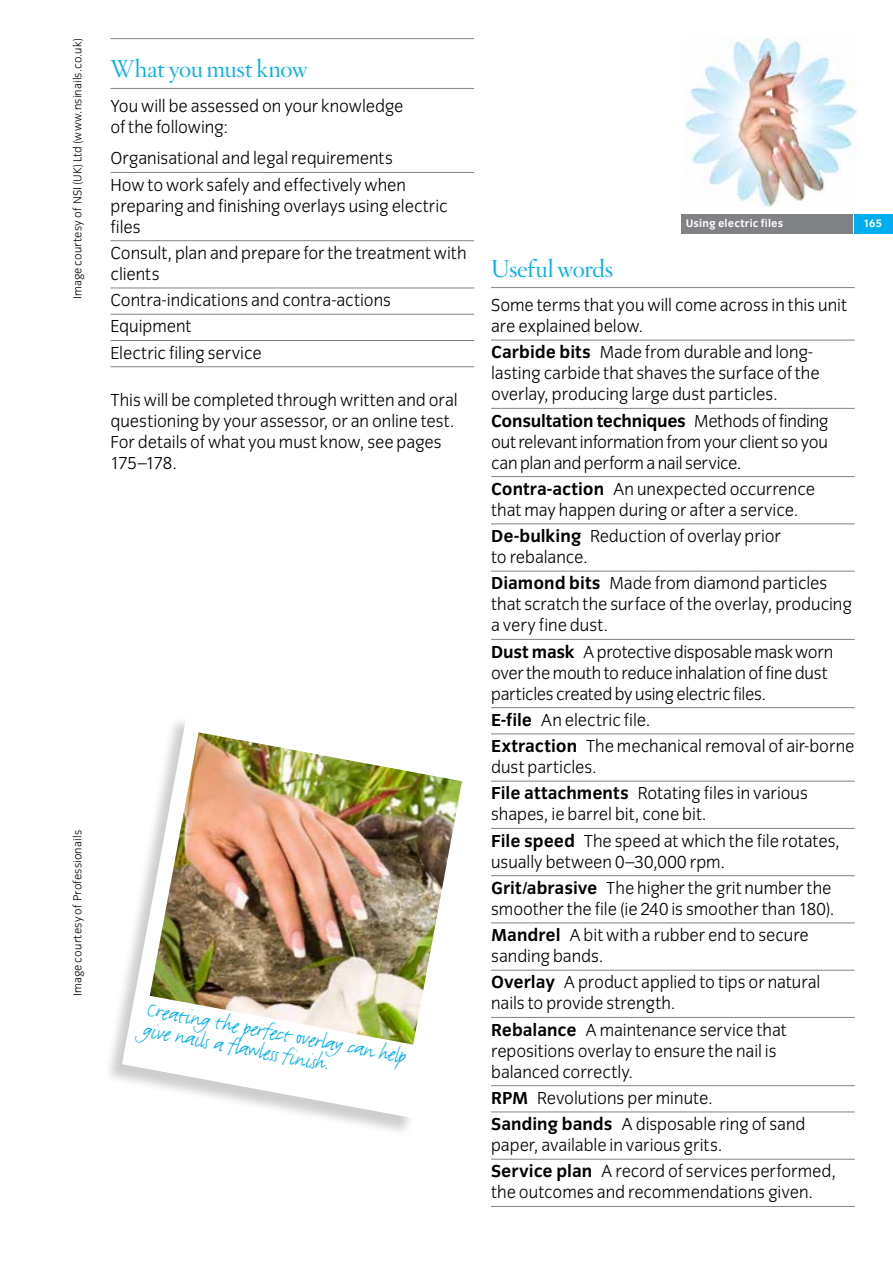
<style>
.page{position:relative;width:893px;height:1263px;background:#fff}
.page>*{position:absolute;margin:0;border:0;box-sizing:border-box;transform-origin:0 0}
.t1{font:24px/21.3px "Justlefthand";color:#00aeef}
.t2{font:24px "Hoefler Titling HTF Lt Roman";letter-spacing:-.015em;color:#00aeef}
.t3{font:300 18px/21px "Congress Sans";letter-spacing:-.005em;color:#000}
.t4{font:300 12px "Congress Sans";letter-spacing:.01em;color:#000}
.t5{font:700 11.25px "Congress Sans";letter-spacing:.015em;color:#fff}
.s1{font-weight:700}
</style>
<div class="page">
<div style="left:681px;top:215px;width:172px;height:19px;background:#808285"></div>
<div style="left:855px;top:215px;width:38px;height:19px;background:#00aeef"></div>
<img style="left:686px;top:37px;width:170px;height:169px">
<hr style="left:491px;top:287px;width:364px;height:1px;background:#808285">
<hr style="left:491px;top:340px;width:364px;height:1px;background:#808285">
<hr style="left:491px;top:408px;width:364px;height:1px;background:#808285">
<hr style="left:491px;top:476px;width:364px;height:1px;background:#808285">
<hr style="left:491px;top:523px;width:364px;height:1px;background:#808285">
<hr style="left:491px;top:571px;width:364px;height:1px;background:#808285">
<hr style="left:491px;top:639px;width:364px;height:1px;background:#808285">
<hr style="left:491px;top:707px;width:364px;height:1px;background:#808285">
<hr style="left:491px;top:733px;width:364px;height:1px;background:#808285">
<hr style="left:491px;top:781px;width:364px;height:1px;background:#808285">
<hr style="left:491px;top:828px;width:364px;height:1px;background:#808285">
<hr style="left:491px;top:875px;width:364px;height:1px;background:#808285">
<hr style="left:491px;top:922px;width:364px;height:1px;background:#808285">
<hr style="left:491px;top:970px;width:364px;height:1px;background:#808285">
<hr style="left:491px;top:1017px;width:364px;height:1px;background:#808285">
<hr style="left:491px;top:1085px;width:364px;height:1px;background:#808285">
<hr style="left:491px;top:1111px;width:364px;height:1px;background:#808285">
<hr style="left:491px;top:1159px;width:364px;height:1px;background:#808285">
<hr style="left:491px;top:1206px;width:364px;height:1px;background:#808285">
<hr style="left:111px;top:88px;width:363px;height:1px;background:#808285">
<hr style="left:111px;top:172px;width:363px;height:1px;background:#808285">
<hr style="left:111px;top:240px;width:363px;height:1px;background:#808285">
<hr style="left:111px;top:288px;width:363px;height:1px;background:#808285">
<hr style="left:111px;top:314px;width:363px;height:1px;background:#808285">
<hr style="left:111px;top:340px;width:363px;height:1px;background:#808285">
<hr style="left:111px;top:366px;width:363px;height:1px;background:#808285">
<hr style="left:111px;top:38px;width:363px;height:1px;background:#808285">
<div style="left:103px;top:715px;width:375px;height:422px;background:#000;opacity:.2"></div>
<svg style="left:122px;top:715px;width:356px;height:403px"></svg>
<img style="left:150px;top:732px;width:312px;height:312px">
<p class="t4" style="left:71px;top:299px;width:262px;rotate:-90deg">Image courtesy of NSI (UK) Ltd (www.nsinails.co.uk)</p>
<h1 class="t2" style="left:111px;top:54px;width:199px">What you must know</h1>
<p class="t3" style="left:111px;top:96px;width:294px">You will be assessed on your knowledge of the following:</p>
<p class="t3" style="left:111px;top:145px;width:297px;line-height:26.2px">Organisational and legal requirements<br>How to work safely and effectively when</p>
<p class="t3" style="left:111px;top:195px;width:339px">preparing and finishing overlays using electric files</p>
<p class="t3" style="left:111px;top:243px;width:358px">Consult, plan and prepare for the treatment with clients</p>
<p class="t3" style="left:111px;top:287px;width:282px;line-height:26.2px">Contra-indications and contra-actions<br>Equipment<br>Electric filing service</p>
<p class="t3" style="left:111px;top:390px;width:349px">This will be completed through written and oral questioning by your assessor, or an online test.<br>For details of what you must know, see pages 175–178.</p>
<p class="t4" style="left:71px;top:996px;width:167px;rotate:-90deg">Image courtesy of Professionails</p>
<h1 class="t1" style="left:150px;top:998px;width:265px;rotate:11deg">Creating the perfect overlay can help give nails a flawless finish.</h1>
<p class="t5" style="left:686px;top:217px;width:99px">Using electric files</p>
<p class="t5" style="left:863px;top:217px;width:20px">165</p>
<h1 class="t2" style="left:491px;top:253px;width:124px">Useful words</h1>
<p class="t3" style="left:491px;top:295px;width:357px">Some terms that you will come across in this unit are explained below.</p>
<p class="t3" style="left:491px;top:342px;width:330px"><span class="s1">Carbide bits</span> Made from durable and long&shy;lasting carbide that shaves the surface of the overlay, producing large dust particles.</p>
<p class="t3" style="left:491px;top:410px;width:339px;text-align:justify"><span class="s1">Consultation techniques</span> Methods of finding out relevant information from your client so you can plan and perform a nail service.</p>
<p class="t3" style="left:491px;top:478px;width:325px"><span class="s1">Contra-action</span> An unexpected occurrence that may happen during or after a service.</p>
<p class="t3" style="left:491px;top:526px;width:291px"><span class="s1">De-bulking</span> Reduction of overlay prior to rebalance.</p>
<p class="t3" style="left:491px;top:573px;width:362px"><span class="s1">Diamond bits</span> Made from diamond particles that scratch the surface of the overlay, producing a very fine dust.</p>
<p class="t3" style="left:491px;top:641px;width:344px"><span class="s1">Dust mask</span> A protective disposable mask worn over the mouth to reduce inhalation of fine dust particles created by using electric files.</p>
<p class="t3" style="left:491px;top:707px;width:365px;line-height:26.2px"><span class="s1">E-file</span> An electric file.<br><span class="s1">Extraction</span> The mechanical removal of air-borne</p>
<p class="t3" style="left:491px;top:754px;width:318px;line-height:26.2px">dust particles.<br><span class="s1">File attachments</span> Rotating files in various</p>
<p class="t3" style="left:491px;top:801px;width:350px;line-height:26.2px">shapes, ie barrel bit, cone bit.<br><span class="s1">File speed</span> The speed at which the file rotates,</p>
<p class="t3" style="left:491px;top:849px;width:342px;line-height:26.2px">usually between 0–30,000 rpm.<br><span class="s1">Grit/abrasive</span> The higher the grit number the</p>
<p class="t3" style="left:491px;top:896px;width:345px;line-height:26.2px">smoother the file (ie 240 is smoother than 180).<br><span class="s1">Mandrel</span> A bit with a rubber end to secure</p>
<p class="t3" style="left:491px;top:943px;width:331px;line-height:26.2px">sanding bands.<br><span class="s1">Overlay</span> A product applied to tips or natural</p>
<p class="t3" style="left:491px;top:990px;width:297px;line-height:26.2px">nails to provide strength.<br><span class="s1">Rebalance</span> A maintenance service that</p>
<p class="t3" style="left:491px;top:1040px;width:287px">repositions overlay to ensure the nail is balanced correctly.</p>
<p class="t3" style="left:491px;top:1085px;width:316px;line-height:26.2px"><span class="s1">RPM</span> Revolutions per minute.<br><span class="s1">Sanding bands</span> A disposable ring of sand</p>
<p class="t3" style="left:491px;top:1132px;width:346px;line-height:26.2px">paper, available in various grits.<br><span class="s1">Service plan</span> A record of services performed,</p>
<p class="t3" style="left:491px;top:1182px;width:323px">the outcomes and recommendations given.</p>
</div>
